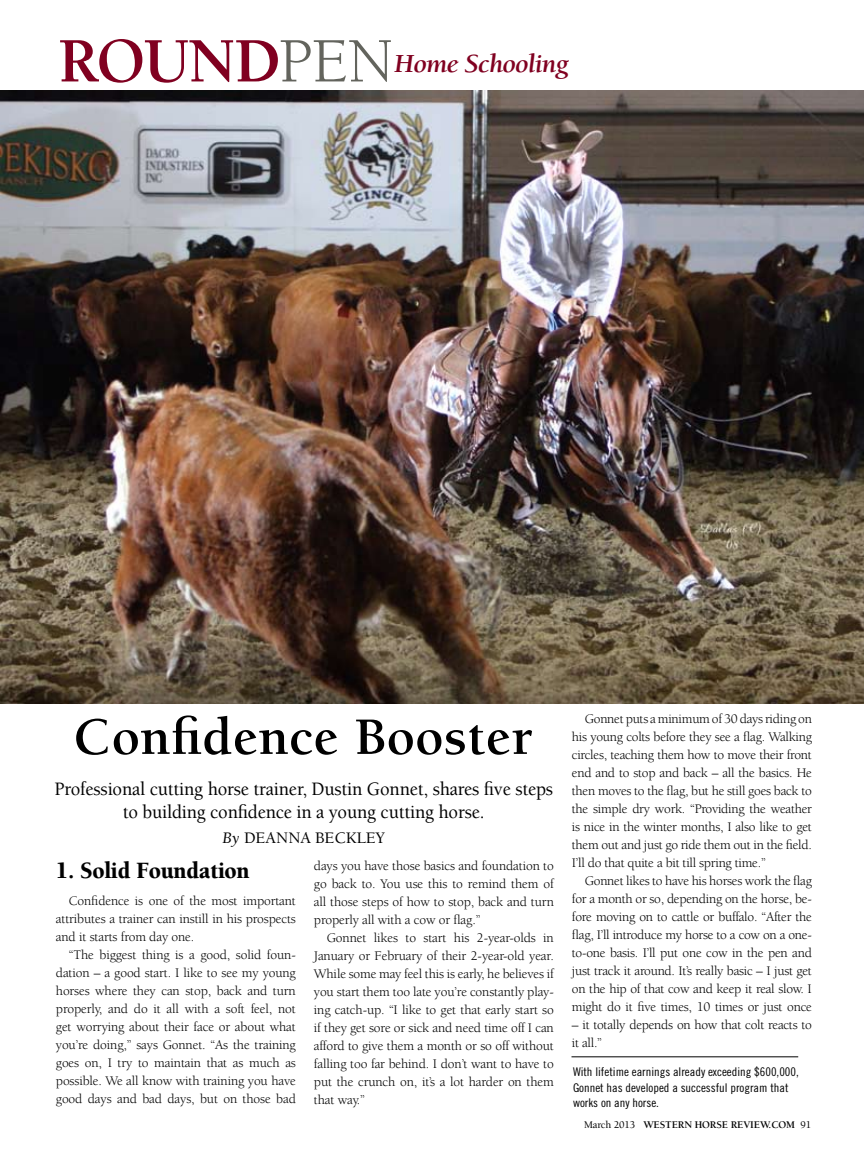
<style>
.page{position:relative;width:864px;height:1161px;background:#fff}
.page>*{position:absolute;margin:0;border:0;box-sizing:border-box;transform-origin:0 0}
.t1{font:700 64.95px "Berkeley";letter-spacing:-.03em;color:#800020}
.t2{font:700 54px "Berkeley";letter-spacing:.01em;color:#000}
.t3{font:italic 700 26.7px "Berkeley";letter-spacing:-.03em;color:#800020;scale:1.05 1}
.t4{font:900 24px "Berkeley";letter-spacing:-.015em;color:#000;scale:.95 1}
.t5{font:500 19.5px/22.5px "Berkeley";letter-spacing:-.01em;color:#000;text-align:center;scale:.95 1}
.t6{font:500 16.5px "Berkeley";color:#000}
.t7{font:13.5px/18px "Berkeley";letter-spacing:-.01em;color:#000;text-align:justify}
.t8{font:12px/15.8px "Trade Gothic Cond Eighteen";color:#000;scale:1.05 1}
.t9{font:700 10.5px "Berkeley";letter-spacing:-.01em;color:#000}
.s1{font-weight:400;color:#63645d}
.s2{font-weight:400;font-style:italic}
.s3{font-weight:500}
</style>
<div class="page">
<img style="left:0;top:91px;width:864px;height:612px">
<hr style="left:572px;top:1056px;width:226px;height:1px;background:#000">
<h1 class="t1" style="left:58px;top:26px;width:338px">ROUND<span class="s1">PEN</span></h1>
<h3 class="t3" style="left:394px;top:50px;width:168px">Home Schooling</h3>
<h2 class="t2" style="left:73px;top:708px;width:461px">Confidence Booster</h2>
<h3 class="t5" style="left:54px;top:778px;width:526px">Professional cutting horse trainer, Dustin Gonnet, shares five steps to building confidence in a young cutting horse.</h3>
<p class="t6" style="left:222px;top:830px;width:164px"><span class="s2">By</span> Deanna Beckley</p>
<h3 class="t4" style="left:56px;top:858px;width:205px">1. Solid Foundation</h3>
<p class="t7" style="left:56px;top:892px;width:242px;text-indent:13px">Confidence is one of the most important attributes a trainer can instill in his prospects and it starts from day one.</p>
<p class="t7" style="left:56px;top:946px;width:242px;text-indent:13px">“The biggest thing is a good, solid foun&shy;dation – a good start. I like to see my young horses where they can stop, back and turn properly, and do it all with a soft feel, not get worrying about their face or about what you’re doing,” says Gonnet. “As the training goes on, I try to maintain that as much as possible. We all know with training you have good days and bad days, but on those bad</p>
<p class="t7" style="left:314px;top:857px;width:242px">days you have those basics and foundation to go back to. You use this to remind them of all those steps of how to stop, back and turn properly all with a cow or flag.”</p>
<p class="t7" style="left:314px;top:929px;width:242px;text-indent:13px">Gonnet likes to start his 2-year-olds in January or February of their 2-year-old year.<br>While some may feel this is early, he believes if you start them too late you’re constantly play&shy;ing catch-up. “I like to get that early start so if they get sore or sick and need time off I can afford to give them a month or so off without falling too far behind. I don’t want to have to put the crunch on, it’s a lot harder on them that way.”</p>
<p class="t7" style="left:572px;top:710px;width:242px;text-indent:13px">Gonnet puts a minimum of 30 days riding on his young colts before they see a flag. Walking circles, teaching them how to move their front end and to stop and back – all the basics. He then moves to the flag, but he still goes back to the simple dry work. “Providing the weather is nice in the winter months, I also like to get them out and just go ride them out in the field.<br>I’ll do that quite a bit till spring time.”</p>
<p class="t7" style="left:572px;top:872px;width:242px;text-indent:13px">Gonnet likes to have his horses work the flag for a month or so, depending on the horse, be&shy;fore moving on to cattle or buffalo. “After the flag, I’ll introduce my horse to a cow on a one&shy;to-one basis. I’ll put one cow in the pen and just track it around. It’s really basic – I just get on the hip of that cow and keep it real slow. I might do it five times, 10 times or just once</p>
<p class="t7" style="left:572px;top:1016px;width:242px">– it totally depends on how that colt reacts to it all.”</p>
<p class="t8" style="left:573px;top:1064px;width:217px">With lifetime earnings already exceeding $600,000,<br>Gonnet has developed a successful program that works on any horse.</p>
<p class="t9" style="left:584px;top:1119px;width:229px"><span class="s3">March 2013</span> WESTERN HORSE REVIEW.COM <span class="s3">91</span></p>
</div>
